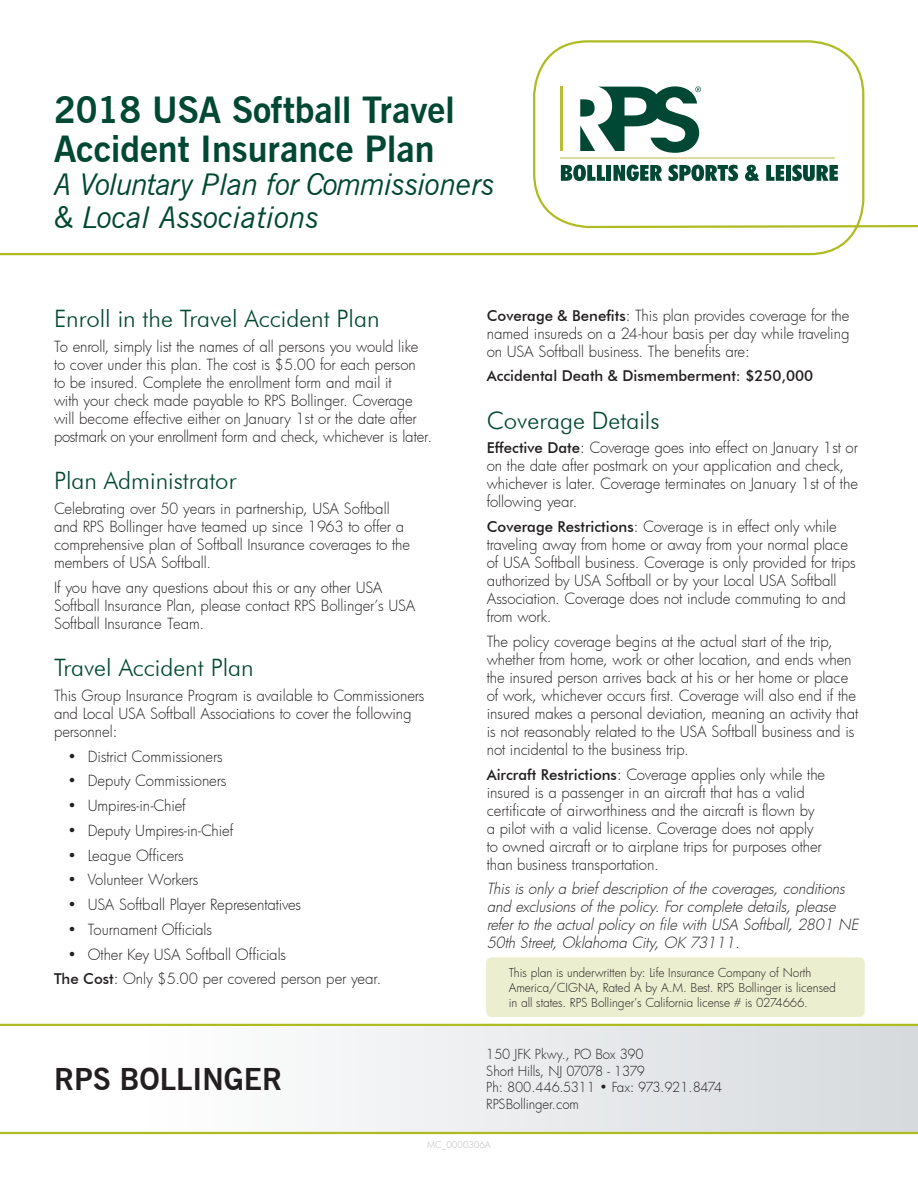
<style>
.page{position:relative;width:918px;height:1188px;background:#fff}
.page>*{position:absolute;margin:0;border:0;box-sizing:border-box;transform-origin:0 0}
.t1{font:700 36px/39px "News Gothic BT";color:#004833}
.t2{font:italic 30px/33px "News Gothic BT";color:#004833}
.t3{font:700 30px "News Gothic BT";color:#231f20}
.t4{font:300 24px "Futura BT";color:#004833}
.t5{font:300 15px/18px "Futura";letter-spacing:-.005em;color:#231f20}
.t6{font:italic 300 15px/18px "Futura";color:#231f20}
.t7{font:500 15px "Futura BT";color:#231f20}
.t8{font:300 13.5px/16.5px "Futura";color:#231f20}
.t9{font:300 12px/15px "Futura";letter-spacing:-.005em;color:#231f20}
.t10{font:300 9px "Futura";color:#b2b7bb}
.s1{font-family:"Futura BT";font-weight:500}
</style>
<div class="page">
<div style="left:0;top:1026px;width:918px;height:108px;background:linear-gradient(to right,#fff,#d7dbdd)"></div>
<hr style="left:0;top:1132px;width:918px;height:2px;background:#aebc21">
<hr style="left:0;top:1024px;width:918px;height:2px;background:#aebc21">
<svg style="left:0;top:40px;width:918px;height:216px"></svg>
<div style="left:486px;top:957px;width:379px;height:60px;background:#ebeecf;border-radius:6px"></div>
<svg style="left:561px;top:165px;width:44px;height:16px"></svg>
<hr style="left:607px;top:165px;width:4px;height:16px;background:#004833">
<svg style="left:613px;top:165px;width:49px;height:16px"></svg>
<svg style="left:669px;top:165px;width:69px;height:16px"></svg>
<svg style="left:745px;top:165px;width:15px;height:16px"></svg>
<svg style="left:766px;top:165px;width:18px;height:16px"></svg>
<div style="left:786px;top:165px;width:5px;height:16px;background:#004833"></div>
<svg style="left:792px;top:165px;width:46px;height:16px"></svg>
<hr style="left:560px;top:158px;width:275px;height:1px;background:#b7be33">
<hr style="left:560px;top:87px;width:2px;height:64px;background:#b7be33">
<svg style="left:580px;top:86px;width:121px;height:67px"></svg>
<h1 class="t1" style="left:54px;top:90px;width:402px">2018 USA Softball Travel<br>Accident Insurance Plan</h1>
<h2 class="t2" style="left:54px;top:167px;width:442px">A Voluntary Plan for Commissioners &amp; Local Associations</h2>
<h3 class="t4" style="left:54px;top:304px;width:327px">Enroll in the Travel Accident Plan</h3>
<p class="t5" style="left:54px;top:337px;width:380px">To enroll, simply list the names of all persons you would like to cover under this plan. The cost is $5.00 for each person<br>to be insured. Complete the enrollment form and mail it<br>with your check made payable to RPS Bollinger. Coverage will become effective either on January 1st or the date after postmark on your enrollment form and check, whichever is later.</p>
<h3 class="t4" style="left:54px;top:466px;width:184px">Plan Administrator</h3>
<p class="t5" style="left:54px;top:499px;width:358px">Celebrating over 50 years in partnership, USA Softball and RPS Bollinger have teamed up since 1963 to offer a comprehensive plan of Softball Insurance coverages to the members of USA Softball.</p>
<p class="t5" style="left:54px;top:578px;width:363px">If you have any questions about this or any other USA<br>Softball Insurance Plan, please contact RPS Bollinger’s USA<br>Softball Insurance Team.</p>
<h3 class="t4" style="left:54px;top:653px;width:201px">Travel Accident Plan</h3>
<p class="t5" style="left:54px;top:686px;width:372px">This Group Insurance Program is available to Commissioners and Local USA Softball Associations to cover the following personnel:</p>
<p class="t5" style="left:68px;top:747px;width:157px">• District Commissioners</p>
<p class="t5" style="left:68px;top:772px;width:160px">• Deputy Commissioners</p>
<p class="t5" style="left:68px;top:796px;width:120px">• Umpires-in-Chief</p>
<p class="t5" style="left:68px;top:821px;width:167px">• Deputy Umpires-in-Chief</p>
<p class="t5" style="left:68px;top:846px;width:118px">• League Officers</p>
<p class="t5" style="left:68px;top:871px;width:133px">• Volunteer Workers</p>
<p class="t5" style="left:68px;top:895px;width:235px">• USA Softball Player Representatives</p>
<p class="t5" style="left:68px;top:920px;width:146px">• Tournament Officials</p>
<p class="t5" style="left:54px;top:942px;width:329px;line-height:24.8px;text-indent:14px">• Other Key USA Softball Officials<br><span class="s1">The Cost</span>: Only $5.00 per covered person per year.</p>
<h2 class="t3" style="left:54px;top:1061px;width:230px">RPS BOLLINGER</h2>
<p class="t5" style="left:487px;top:306px;width:364px;text-align:justify"><span class="s1">Coverage &amp; Benefits</span>: This plan provides coverage for the named insureds on a 24-hour basis per day while traveling on USA Softball business. The benefits are:</p>
<p class="t7" style="left:487px;top:367px;width:328px">Accidental Death &amp; Dismemberment: $250,000</p>
<h3 class="t4" style="left:487px;top:406px;width:174px">Coverage Details</h3>
<p class="t5" style="left:487px;top:439px;width:373px"><span class="s1">Effective Date</span>: Coverage goes into effect on January 1st or on the date after postmark on your application and check, whichever is later. Coverage terminates on January 1st of the following year.</p>
<p class="t5" style="left:487px;top:517px;width:370px"><span class="s1">Coverage Restrictions</span>: Coverage is in effect only while traveling away from home or away from your normal place of USA Softball business. Coverage is only provided for trips authorized by USA Softball or by your Local USA Softball Association. Coverage does not include commuting to and from work.</p>
<p class="t5" style="left:487px;top:632px;width:373px">The policy coverage begins at the actual start of the trip, whether from home, work or other location, and ends when the insured person arrives back at his or her home or place of work, whichever occurs first. Coverage will also end if the insured makes a personal deviation, meaning an activity that is not reasonably related to the USA Softball business and is not incidental to the business trip.</p>
<p class="t5" style="left:487px;top:765px;width:340px"><span class="s1">Aircraft Restrictions</span>: Coverage applies only while the insured is a passenger in an aircraft that has a valid certificate of airworthiness and the aircraft is flown by a pilot with a valid license. Coverage does not apply to owned aircraft or to airplane trips for purposes other than business transportation.</p>
<p class="t6" style="left:487px;top:880px;width:377px">This is only a brief description of the coverages, conditions and exclusions of the policy. For complete details, please refer to the actual policy on file with USA Softball, 2801 NE 50th Street, Oklahoma City, OK 73111.</p>
<p class="t9" style="left:509px;top:965px;width:329px">This plan is underwritten by: Life Insurance Company of North<br>America/CIGNA, Rated A by A.M. Best. RPS Bollinger is licensed in all states. RPS Bollinger’s California license # is 0274666.</p>
<p class="t8" style="left:486px;top:1046px;width:238px">150 JFK Pkwy., PO Box 390<br>Short Hills, NJ 07078 - 1379<br>Ph: 800.446.5311 • Fax: 973.921.8474<br>RPSBollinger.com</p>
<p class="t10" style="left:427px;top:1138px;width:65px">MC_0000306A</p>
</div>
